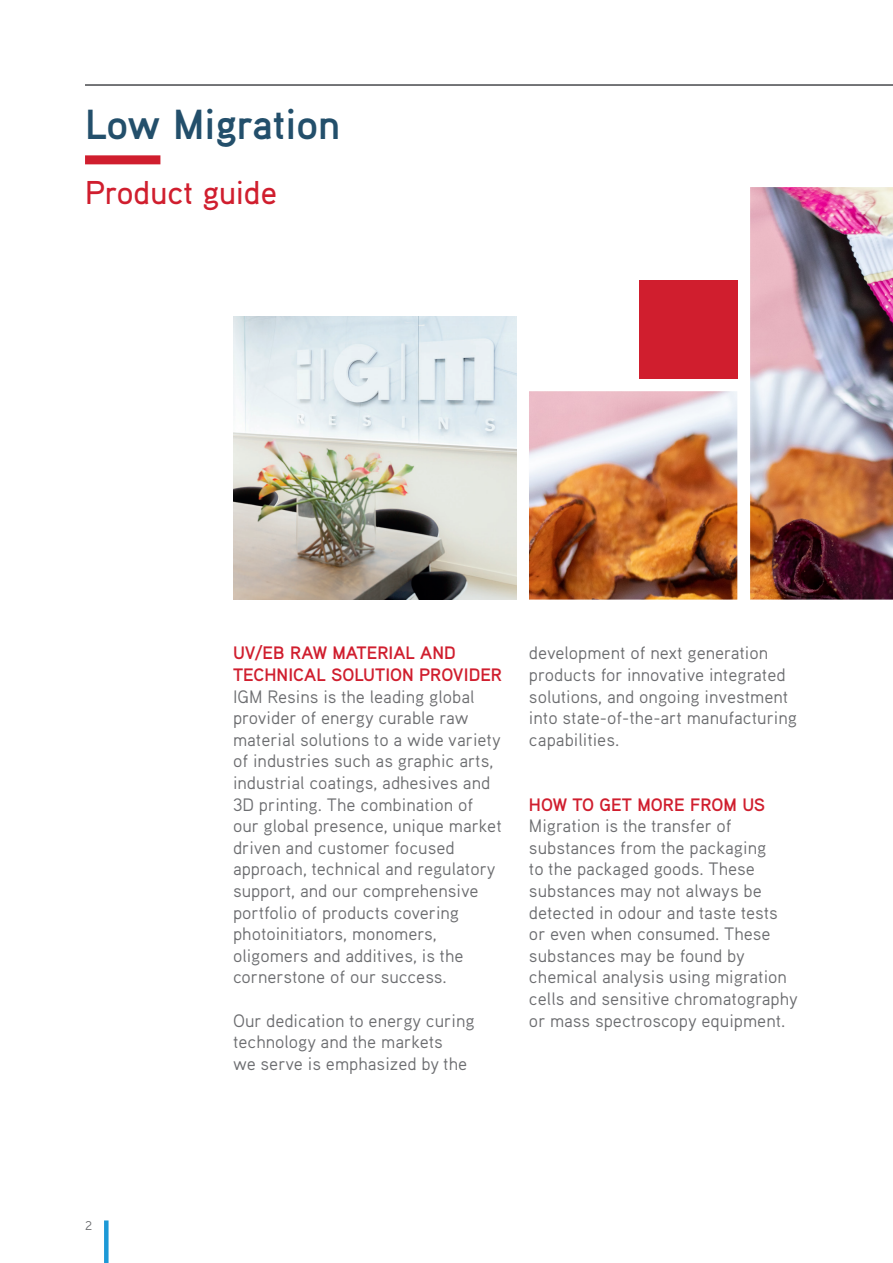
<style>
.page{position:relative;width:893px;height:1263px;background:#fff}
.page>*{position:absolute;margin:0;border:0;box-sizing:border-box;transform-origin:0 0}
._00_titolo_apertuta{font:700 42px "Aaux Pro OT";color:#234f6b}
._00_sottotitolo_aper{font:500 33px "Aaux Pro OT";color:#d01e2e}
._00_testo_introduzio{font:18px/21.6px "Aaux Pro OT";color:#6c6d70}
._00_titoletto_testo{font:700 18px/21.6px "Aaux Pro OT";color:#d01e2e}
.t1{font:12.75px "Aaux Pro OT";color:#6c6d70}
</style>
<div class="page">
<hr style="left:85px;top:84px;width:808px;height:2px;background:#6c6d70">
<img style="left:233px;top:316px;width:283px;height:284px">
<img style="left:529px;top:187px;width:364px;height:413px">
<div style="left:639px;top:280px;width:98px;height:98px;background:#d01e2e"></div>
<div style="left:85px;top:155px;width:75px;height:9px;background:#d01e2e"></div>
<div style="left:104px;top:1220px;width:5px;height:43px;background:#1d99d6"></div>
<p class="_00_titolo_apertuta" style="left:85px;top:97px;width:257px">Low Migration</p>
<p class="_00_sottotitolo_aper" style="left:85px;top:172px;width:194px">Product guide</p>
<p class="t1" style="left:85px;top:1218px;width:9px">2</p>
<p class="_00_titoletto_testo" style="left:233px;top:642px;width:271px">UV/EB RAW MATERIAL AND<br>TECHNICAL SOLUTION PROVIDER</p>
<p class="_00_testo_introduzio" style="left:233px;top:685px;width:270px">IGM Resins is the leading global provider of energy curable raw material solutions to a wide variety of industries such as graphic arts, industrial coatings, adhesives and<br>3D printing. The combination of our global presence, unique market driven and customer focused approach, technical and regulatory support, and our comprehensive portfolio of products covering photoinitiators, monomers, oligomers and additives, is the cornerstone of our success.</p>
<p class="_00_testo_introduzio" style="left:233px;top:1009px;width:243px">Our dedication to energy curing technology and the markets<br>we serve is emphasized by the</p>
<p class="_00_testo_introduzio" style="left:529px;top:642px;width:270px">development of next generation products for innovative integrated solutions, and ongoing investment into state-of-the-art manufacturing capabilities.</p>
<p class="_00_titoletto_testo" style="left:529px;top:793px;width:238px">HOW TO GET MORE FROM US</p>
<p class="_00_testo_introduzio" style="left:529px;top:815px;width:271px">Migration is the transfer of substances from the packaging<br>to the packaged goods. These substances may not always be detected in odour and taste tests or even when consumed. These substances may be found by chemical analysis using migration cells and sensitive chromatography or mass spectroscopy equipment.</p>
</div>
